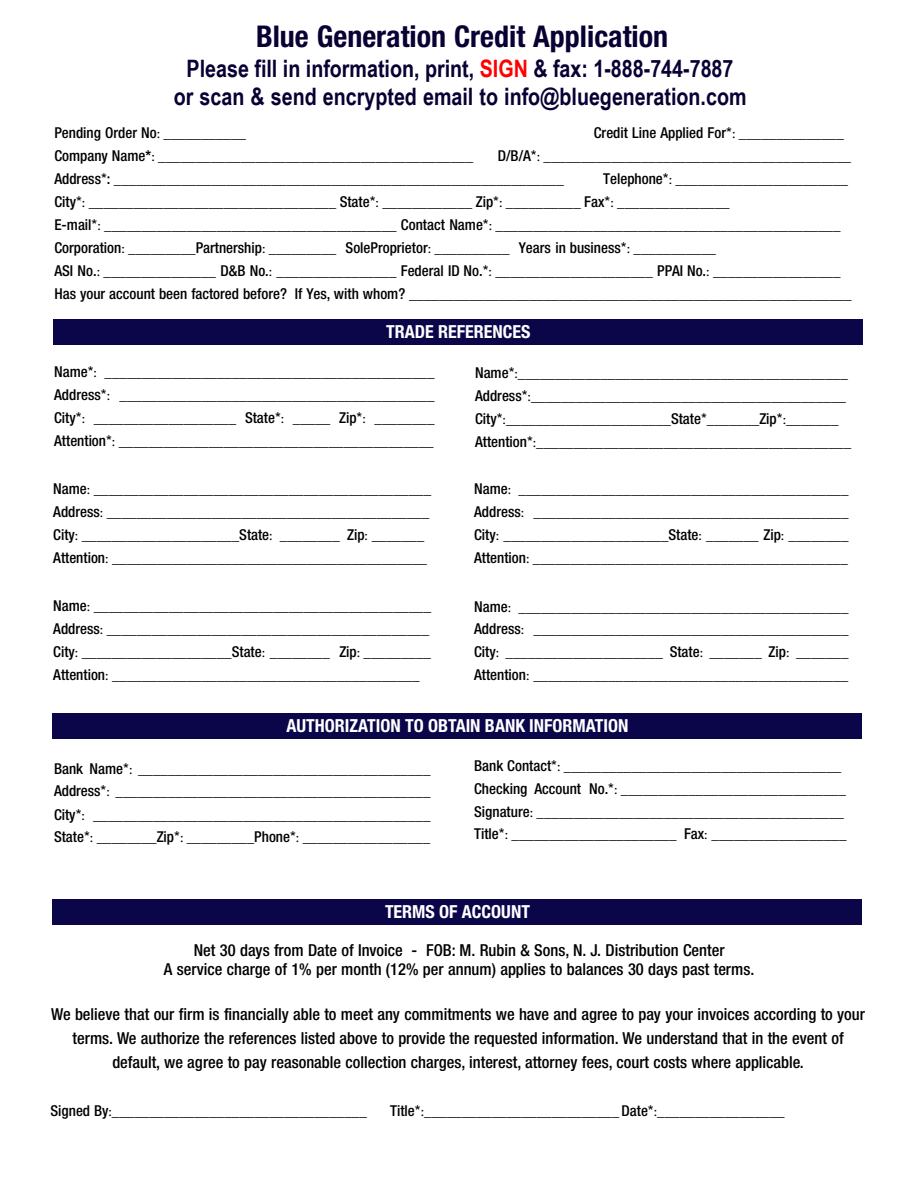
<style>
.page{position:relative;width:918px;height:1188px;background:#fff}
.page>*{position:absolute;margin:0;border:0;box-sizing:border-box;transform-origin:0 0}
.t1{font:700 condensed 30px "Helvetica Neue";color:#080133}
.t2{font:700 24px/28.8px "Arial Narrow";color:#080133;text-align:center}
.t3{font:700 condensed 18px "Helvetica Neue";color:#fff}
.t4{font:500 condensed 16.5px/24px "Helvetica Neue";color:#000;text-align:center}
.t5{font:500 condensed 15px/22.8px "Helvetica Neue";color:#000}
.s1{color:#f00}
.s2{font-family:"Minion Pro";font-weight:400;font-stretch:normal}
.s3{font-family:"Arial";font-weight:400;font-stretch:normal}
.s4{font-family:"Arial";font-weight:700;font-stretch:normal}
</style>
<div class="page">
<div style="left:53px;top:319px;width:810px;height:26px;background:#0b054a"></div>
<div style="left:52px;top:713px;width:810px;height:26px;background:#0b054a"></div>
<div style="left:52px;top:899px;width:810px;height:26px;background:#0b054a"></div>
<h1 class="t1" style="left:256px;top:26px;width:414px">Blue Generation Credit Application</h1>
<h2 class="t2" style="left:174px;top:53px;width:574px">Please fill in information, print, <span class="s1">SIGN</span> &amp; fax: 1-888-744-7887<br>or scan &amp; send encrypted email to info@bluegeneration.com</h2>
<p class="t5" style="left:54px;top:123px;width:193px">Pending Order No<span class="s2">:</span> ___________</p>
<p class="t5" style="left:594px;top:123px;width:252px">Credit Line Applied For<span class="s3">*</span><span class="s2">: _</span>_____________</p>
<p class="t5" style="left:54px;top:146px;width:420px">Company Name<span class="s4">*</span><span class="s2">:</span> __________________________________________</p>
<p class="t5" style="left:54px;top:146px;width:798px;text-indent:443px">D/B/A<span class="s3">*</span><span class="s2">:</span> _________________________________________<br>Address<span class="s3">*</span>: ____________________________________________________________</p>
<p class="t5" style="left:54px;top:168px;width:799px;text-indent:549px">Telephone<span class="s3">*</span><span class="s2">:</span> _______________________ City<span class="s3">*</span><span class="s2">:</span> _________________________________ State<span class="s3">*</span><span class="s2">:</span> ____________ Zip<span class="s3">*</span><span class="s2">:</span> __________ Fax<span class="s3">*</span><span class="s2">:</span> _______________<br>E-mail<span class="s3">*</span><span class="s2">:</span> _______________________________________ Contact Name<span class="s3">*</span><span class="s2">:</span> ______________________________________________ Corporation<span class="s2">:</span> _________Partnership<span class="s2">:</span> _________ SoleProprietor<span class="s2">:</span> __________ Years in business<span class="s3">*</span><span class="s2">:</span> ___________<br>ASI No.<span class="s2">:</span> _______________ D&amp;B No.<span class="s2">:</span> ________________ Federal ID No.<span class="s3">*</span><span class="s2">:</span> _____________________ PPAI No.<span class="s2">:</span> _________________ Has your account been factored before? If Yes, with whom? ___________________________________________________________</p>
<p class="t3" style="left:386px;top:325px;width:146px">TRADE REFERENCES</p>
<p class="t5" style="left:54px;top:361px;width:382px;text-align:justify">Name<span class="s3">*</span><span class="s2">:</span> ____________________________________________ Address<span class="s3">*</span><span class="s2">:</span> __________________________________________ City<span class="s3">*</span><span class="s2">:</span> ___________________ State<span class="s3">*</span><span class="s2">:</span> _____ Zip<span class="s3">*</span><span class="s2">:</span> ________ Attention<span class="s3">*</span><span class="s2">:</span> __________________________________________</p>
<p class="t5" style="left:475px;top:363px;width:378px">Name<span class="s3">*</span><span class="s2">:</span>____________________________________________ Address<span class="s3">*</span><span class="s2">:</span>__________________________________________ City<span class="s3">*</span><span class="s2">:</span>______________________State<span class="s3">*</span>_______Zip<span class="s3">*</span><span class="s2">:</span>_______ Attention<span class="s3">*</span><span class="s2">:</span>__________________________________________</p>
<p class="t5" style="left:53px;top:479px;width:379px">Name<span class="s2">:</span> _____________________________________________ Address<span class="s2">:</span> ___________________________________________ City<span class="s2">:</span> _____________________State<span class="s2">:</span> ________ Zip<span class="s2">:</span> _______ Attention<span class="s2">:</span> __________________________________________</p>
<p class="t5" style="left:474px;top:479px;width:376px;text-align:justify">Name<span class="s2">:</span> ____________________________________________ Address<span class="s2">:</span> __________________________________________ City<span class="s2">:</span> ______________________State<span class="s2">:</span> _______ Zip<span class="s2">:</span> ________ Attention<span class="s2">:</span> __________________________________________</p>
<p class="t5" style="left:53px;top:595px;width:379px">Name<span class="s2">:</span> _____________________________________________ Address<span class="s2">:</span> ___________________________________________ City<span class="s2">:</span> ____________________State<span class="s2">:</span> ________ Zip<span class="s2">:</span> _________ Attention<span class="s2">:</span> _________________________________________</p>
<p class="t5" style="left:474px;top:596px;width:376px;text-align:justify">Name<span class="s2">:</span> ____________________________________________ Address<span class="s2">:</span> __________________________________________ City<span class="s2">:</span> _____________________ State<span class="s2">:</span> _______ Zip<span class="s2">:</span> _______ Attention<span class="s2">:</span> __________________________________________</p>
<p class="t3" style="left:286px;top:719px;width:344px">AUTHORIZATION TO OBTAIN BANK INFORMATION</p>
<p class="t5" style="left:54px;top:758px;width:378px;text-align:justify">Bank Name<span class="s3">*</span><span class="s2">:</span> _______________________________________ Address<span class="s3">*</span><span class="s2">:</span> __________________________________________ City<span class="s3">*</span><span class="s2">:</span> _____________________________________________ State<span class="s3">*</span><span class="s2">:</span> ________Zip<span class="s3">*</span><span class="s2">:</span> _________Phone<span class="s3">*</span><span class="s2">:</span> _________________</p>
<p class="t5" style="left:474px;top:756px;width:374px">Bank Contact<span class="s3">*</span><span class="s2">:</span> _____________________________________ Checking Account No.<span class="s3">*</span><span class="s2">:</span> _____________________________<span class="s2">_ </span>Signature<span class="s2">:</span> _________________________________________ Title<span class="s3">*</span><span class="s2">:</span> ______________________ Fax<span class="s2">:</span> __________________</p>
<p class="t3" style="left:385px;top:905px;width:146px">TERMS OF ACCOUNT</p>
<p class="t4" style="left:164px;top:941px;width:592px;line-height:19.8px">Net 30 days from Date of Invoice - FOB: M. Rubin &amp; Sons, N. J. Distribution Center<br>A service charge of 1% per month (12% per annum) applies to balances 30 days past terms.</p>
<p class="t4" style="left:51px;top:1003px;width:815px">We believe that our firm is financially able to meet any commitments we have and agree to pay your invoices according to your terms. We authorize the references listed above to provide the requested information. We understand that in the event of default, we agree to pay reasonable collection charges, interest, attorney fees, court costs where applicable.</p>
<p class="t5" style="left:50px;top:1100px;width:318px">Signed By<span class="s2">:</span>__________________________________</p>
<p class="t5" style="left:390px;top:1100px;width:396px">Title<span class="s3">*</span><span class="s2">:</span>__________________________ Date<span class="s3">*</span><span class="s2">:</span>_________________</p>
</div>
